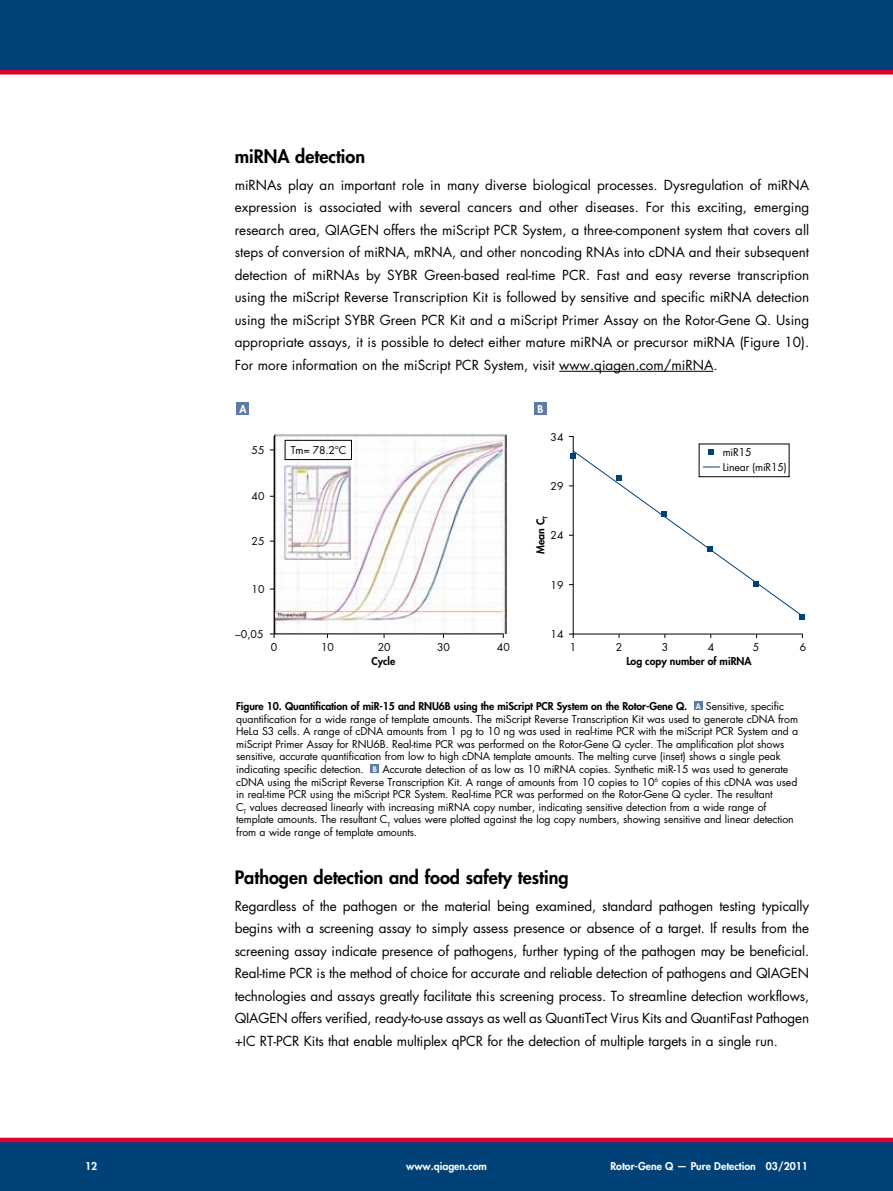
<style>
.page{position:relative;width:893px;height:1191px;background:#fff}
.page>*{position:absolute;margin:0;border:0;box-sizing:border-box;transform-origin:0 0}
.t1{font:800 18px "Futura";color:#000}
.t2{font:13.5px/22.5px "Futura";letter-spacing:-.005em;color:#000;text-align:justify}
.t3{font:10.5px/12.6px "Futura";letter-spacing:-.01em;color:#000}
.t4{font:800 10.5px "Futura";color:#fff}
.t5{font:800 10.5px "Futura";color:#000}
.s1{font-weight:800}
.s2{font-weight:800;font-size:7.5px;color:#fff}
</style>
<div class="page">
<div style="left:0;top:0;width:893px;height:72px;background:#004178"></div>
<div style="left:0;top:1140px;width:893px;height:51px;background:#004178"></div>
<div style="left:0;top:70px;width:893px;height:5px;background:#e20030"></div>
<div style="left:0;top:1137px;width:893px;height:5px;background:#e20030"></div>
<hr style="left:559px;top:371px;width:154px;height:1px;background:#000">
<div style="left:237px;top:402px;width:12px;height:13px;background:#5d7ba6"></div>
<div style="left:534px;top:402px;width:13px;height:13px;background:#5d7ba6"></div>
<div style="left:694px;top:701px;width:9px;height:9px;background:#5d7ba6"></div>
<div style="left:371px;top:764px;width:8px;height:9px;background:#5d7ba6"></div>
<hr style="left:573px;top:436px;width:1px;height:198px;background:#000">
<hr style="left:573px;top:633px;width:230px;height:1px;background:#000">
<svg style="left:569px;top:633px;width:5px;height:5px"></svg>
<svg style="left:569px;top:449px;width:235px;height:171px"></svg>
<img style="left:274px;top:434px;width:232px;height:200px">
<hr style="left:274px;top:633px;width:230px;height:1px;background:#000">
<hr style="left:274px;top:436px;width:1px;height:198px;background:#000">
<svg style="left:270px;top:633px;width:5px;height:5px"></svg>
<div style="left:285px;top:440px;width:67px;height:20px;border:1px solid #000"></div>
<img style="left:283px;top:465px;width:69px;height:96px">
<h1 class="t1" style="left:235px;top:145px;width:132px">miRNA detection</h1>
<p class="t2" style="left:235px;top:174px;width:576px">miRNAs play an important role in many diverse biological processes. Dysregulation of miRNA expression is associated with several cancers and other diseases. For this exciting, emerging research area, QIAGEN offers the miScript PCR System, a three-component system that covers all steps of conversion of miRNA, mRNA, and other noncoding RNAs into cDNA and their subsequent detection of miRNAs by SYBR Green-based real-time PCR. Fast and easy reverse transcription using the miScript Reverse Transcription Kit is followed by sensitive and specific miRNA detection using the miScript SYBR Green PCR Kit and a miScript Primer Assay on the Rotor-Gene Q. Using appropriate assays, it is possible to detect either mature miRNA or precursor miRNA (Figure 10).<br>For more information on the miScript PCR System, visit www.qiagen.com/miRNA.</p>
<p class="t4" style="left:239px;top:402px;width:9px">A</p>
<p class="t4" style="left:538px;top:402px;width:7px">B</p>
<p class="t3" style="left:551px;top:430px;width:14px">34</p>
<p class="t3" style="left:252px;top:444px;width:14px">55</p>
<p class="t3" style="left:252px;top:490px;width:14px">40</p>
<p class="t3" style="left:252px;top:535px;width:14px">25</p>
<p class="t3" style="left:252px;top:583px;width:14px">10</p>
<p class="t3" style="left:236px;top:628px;width:29px">–0,05</p>
<p class="t3" style="left:271px;top:640px;width:8px">0</p>
<p class="t3" style="left:291px;top:444px;width:57px">Tm= 78.2°C</p>
<p class="t3" style="left:321px;top:640px;width:14px">10</p>
<p class="t3" style="left:378px;top:640px;width:14px">20</p>
<p class="t3" style="left:437px;top:640px;width:14px">30</p>
<p class="t3" style="left:497px;top:640px;width:14px">40</p>
<p class="t5" style="left:371px;top:654px;width:25px">Cycle</p>
<p class="t3" style="left:551px;top:480px;width:14px">29</p>
<p class="t5" style="left:533px;top:554px;width:39px;rotate:-90deg">Mean C<sub>T</sub></p>
<p class="t3" style="left:551px;top:529px;width:14px">24</p>
<p class="t3" style="left:551px;top:578px;width:14px">19</p>
<p class="t3" style="left:551px;top:627px;width:14px">14</p>
<p class="t3" style="left:570px;top:640px;width:8px">1</p>
<p class="t3" style="left:723px;top:445px;width:30px">miR15</p>
<p class="t3" style="left:723px;top:460px;width:65px">Linear (miR15)</p>
<p class="t3" style="left:616px;top:640px;width:8px">2</p>
<p class="t3" style="left:662px;top:640px;width:8px">3</p>
<p class="t3" style="left:708px;top:640px;width:8px">4</p>
<p class="t3" style="left:753px;top:640px;width:8px">5</p>
<p class="t3" style="left:800px;top:640px;width:8px">6</p>
<p class="t5" style="left:626px;top:653px;width:127px">Log copy number of miRNA</p>
<p class="t3" style="left:236px;top:700px;width:564px"><span class="s1">Figure 10. Quantification of miR-15 and RNU6B using the miScript PCR System on the Rotor-Gene Q.</span> <span class="s2">A</span> Sensitive, specific quantification for a wide range of template amounts. The miScript Reverse Transcription Kit was used to generate cDNA from HeLa S3 cells. A range of cDNA amounts from 1 pg to 10 ng was used in real-time PCR with the miScript PCR System and a miScript Primer Assay for RNU6B. Real-time PCR was performed on the Rotor-Gene Q cycler. The amplification plot shows sensitive, accurate quantification from low to high cDNA template amounts. The melting curve (inset) shows a single peak indicating specific detection. <span class="s2">B</span> Accurate detection of as low as 10 miRNA copies. Synthetic miR-15 was used to generate cDNA using the miScript Reverse Transcription Kit. A range of amounts from 10 copies to 10<sup>6</sup> copies of this cDNA was used in real-time PCR using the miScript PCR System. Real-time PCR was performed on the Rotor-Gene Q cycler. The resultant<br>C<sub>T</sub> values decreased linearly with increasing miRNA copy number, indicating sensitive detection from a wide range of template amounts. The resultant C<sub>T</sub> values were plotted against the log copy numbers, showing sensitive and linear detection from a wide range of template amounts.</p>
<h1 class="t1" style="left:235px;top:866px;width:335px">Pathogen detection and food safety testing</h1>
<p class="t2" style="left:235px;top:894px;width:576px">Regardless of the pathogen or the material being examined, standard pathogen testing typically begins with a screening assay to simply assess presence or absence of a target. If results from the screening assay indicate presence of pathogens, further typing of the pathogen may be beneficial.<br>Real-time PCR is the method of choice for accurate and reliable detection of pathogens and QIAGEN technologies and assays greatly facilitate this screening process. To streamline detection workflows, QIAGEN offers verified, ready-to-use assays as well as QuantiTect Virus Kits and QuantiFast Pathogen +IC RT-PCR Kits that enable multiplex qPCR for the detection of multiple targets in a single run.</p>
<p class="t4" style="left:85px;top:1160px;width:14px">12</p>
<p class="t4" style="left:406px;top:1160px;width:82px">www.qiagen.com</p>
<p class="t4" style="left:610px;top:1160px;width:199px">Rotor-Gene Q — Pure Detection 03/2011</p>
</div>
